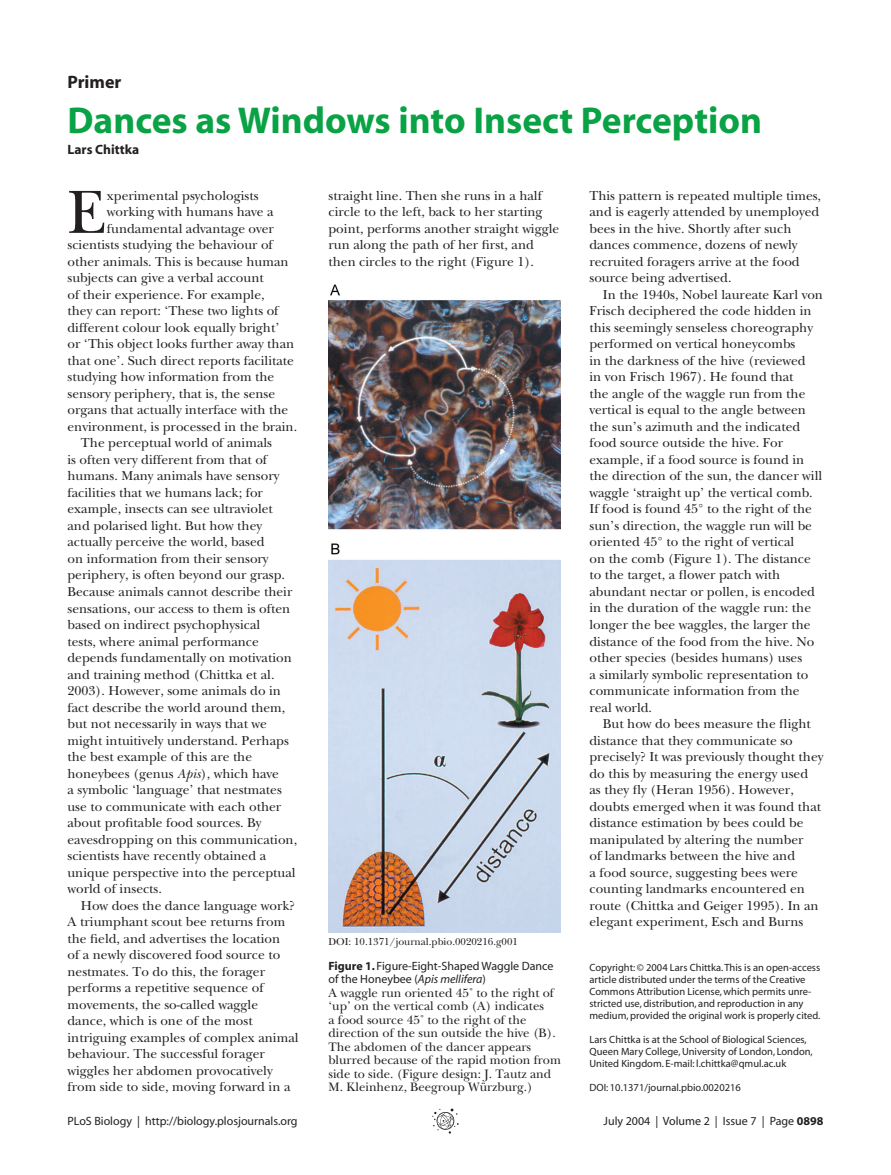
<style>
.page{position:relative;width:891px;height:1175px;background:#fff}
.page>*{position:absolute;margin:0;border:0;box-sizing:border-box;transform-origin:0 0}
.t1{font:500 63.45px "PLB Iserif";color:#231f20}
.t2{font:700 37.5px "Myriad";color:#09a245}
.t3{font:700 18px "Myriad";color:#231f20}
.t4{font:500 13.5px/16.5px "PLB Iserif";color:#231f20}
.t5{font:700 13.5px "Myriad";color:#231f20}
.t6{font:500 12.75px/13.5px "PLB Iserif";color:#231f20}
.t7{font:12px/12.8px "Myriad";color:#231f20}
.t8{font:10.5px/12px "Myriad";color:#231f20}
.t9{font:500 10.5px "PLB Iserif";color:#231f20}
.s1{font-style:italic}
.s2{font-weight:700}
</style>
<div class="page">
<svg style="left:432px;top:1108px;width:27px;height:25px"></svg>
<img style="left:328px;top:284px;width:233px;height:649px">
<h3 class="t3" style="left:68px;top:75px;width:55px">Primer</h3>
<h2 class="t2" style="left:68px;top:106px;width:696px">Dances as Windows into Insect Perception</h2>
<p class="t5" style="left:68px;top:144px;width:73px">Lars Chittka</p>
<h1 class="t1" style="left:68px;top:186px;width:41px">E</h1>
<p class="t4" style="left:107px;top:188px;width:153px">xperimental psychologists</p>
<p class="t4" style="left:107px;top:205px;width:168px">working with humans have a</p>
<p class="t4" style="left:107px;top:221px;width:169px">fundamental advantage over</p>
<p class="t4" style="left:67px;top:238px;width:207px">scientists studying the behaviour of</p>
<p class="t4" style="left:67px;top:254px;width:223px">other animals. This is because human</p>
<p class="t4" style="left:67px;top:271px;width:198px">subjects can give a verbal account</p>
<p class="t4" style="left:67px;top:287px;width:199px">of their experience. For example,</p>
<p class="t4" style="left:67px;top:304px;width:213px">they can report: ‘These two lights of</p>
<p class="t4" style="left:67px;top:320px;width:213px">different colour look equally bright’</p>
<p class="t4" style="left:67px;top:337px;width:228px">or ‘This object looks further away than</p>
<p class="t4" style="left:67px;top:353px;width:228px">that one’. Such direct reports facilitate</p>
<p class="t4" style="left:67px;top:370px;width:208px">studying how information from the</p>
<p class="t4" style="left:67px;top:386px;width:209px">sensory periphery, that is, the sense</p>
<p class="t4" style="left:67px;top:403px;width:222px">organs that actually interface with the</p>
<p class="t4" style="left:67px;top:419px;width:231px">environment, is processed in the brain.</p>
<p class="t4" style="left:81px;top:436px;width:193px">The perceptual world of animals</p>
<p class="t4" style="left:67px;top:452px;width:201px">is often very different from that of</p>
<p class="t4" style="left:67px;top:469px;width:213px">humans. Many animals have sensory</p>
<p class="t4" style="left:67px;top:485px;width:197px">facilities that we humans lack; for</p>
<p class="t4" style="left:67px;top:502px;width:207px">example, insects can see ultraviolet</p>
<p class="t4" style="left:67px;top:518px;width:196px">and polarised light. But how they</p>
<p class="t4" style="left:67px;top:535px;width:199px">actually perceive the world, based</p>
<p class="t4" style="left:67px;top:551px;width:203px">on information from their sensory</p>
<p class="t4" style="left:67px;top:568px;width:219px">periphery, is often beyond our grasp.</p>
<p class="t4" style="left:67px;top:584px;width:226px">Because animals cannot describe their</p>
<p class="t4" style="left:67px;top:601px;width:224px">sensations, our access to them is often</p>
<p class="t4" style="left:67px;top:617px;width:194px">based on indirect psychophysical</p>
<p class="t4" style="left:67px;top:634px;width:193px">tests, where animal performance</p>
<p class="t4" style="left:67px;top:650px;width:226px">depends fundamentally on motivation</p>
<p class="t4" style="left:67px;top:667px;width:209px">and training method (Chittka et al.</p>
<p class="t4" style="left:67px;top:683px;width:215px">2003). However, some animals do in</p>
<p class="t4" style="left:67px;top:700px;width:219px">fact describe the world around them,</p>
<p class="t4" style="left:67px;top:716px;width:201px">but not necessarily in ways that we</p>
<p class="t4" style="left:67px;top:733px;width:223px">might intuitively understand. Perhaps</p>
<p class="t4" style="left:67px;top:749px;width:186px">the best example of this are the</p>
<p class="t4" style="left:67px;top:766px;width:213px">honeybees (genus <span class="s1">Apis</span>), which have</p>
<p class="t4" style="left:67px;top:782px;width:216px">a symbolic ‘language’ that nestmates</p>
<p class="t4" style="left:67px;top:799px;width:215px">use to communicate with each other</p>
<p class="t4" style="left:67px;top:815px;width:196px">about profitable food sources. By</p>
<p class="t4" style="left:67px;top:832px;width:231px">eavesdropping on this communication,</p>
<p class="t4" style="left:67px;top:848px;width:200px">scientists have recently obtained a</p>
<p class="t4" style="left:67px;top:865px;width:230px">unique perspective into the perceptual</p>
<p class="t4" style="left:67px;top:881px;width:96px">world of insects.</p>
<p class="t4" style="left:81px;top:898px;width:215px">How does the dance language work?</p>
<p class="t4" style="left:67px;top:914px;width:219px">A triumphant scout bee returns from</p>
<p class="t4" style="left:67px;top:931px;width:214px">the field, and advertises the location</p>
<p class="t4" style="left:67px;top:947px;width:214px">of a newly discovered food source to</p>
<p class="t4" style="left:67px;top:964px;width:199px">nestmates. To do this, the forager</p>
<p class="t4" style="left:67px;top:980px;width:198px">performs a repetitive sequence of</p>
<p class="t4" style="left:67px;top:997px;width:192px">movements, the so-called waggle</p>
<p class="t4" style="left:67px;top:1013px;width:187px">dance, which is one of the most</p>
<p class="t4" style="left:67px;top:1030px;width:233px">intriguing examples of complex animal</p>
<p class="t4" style="left:67px;top:1046px;width:199px">behaviour. The successful forager</p>
<p class="t4" style="left:67px;top:1063px;width:207px">wiggles her abdomen provocatively</p>
<p class="t4" style="left:67px;top:1079px;width:225px">from side to side, moving forward in a</p>
<p class="t4" style="left:328px;top:188px;width:232px">straight line. Then she runs in a half circle to the left, back to her starting point, performs another straight wiggle run along the path of her first, and then circles to the right (Figure 1).</p>
<p class="t4" style="left:589px;top:188px;width:233px">This pattern is repeated multiple times, and is eagerly attended by unemployed bees in the hive. Shortly after such dances commence, dozens of newly recruited foragers arrive at the food source being advertised.</p>
<p class="t4" style="left:589px;top:287px;width:235px;text-indent:14px">In the 1940s, Nobel laureate Karl von Frisch deciphered the code hidden in this seemingly senseless choreography performed on vertical honeycombs<br>in the darkness of the hive (reviewed<br>in von Frisch 1967). He found that<br>the angle of the waggle run from the vertical is equal to the angle between the sun’s azimuth and the indicated food source outside the hive. For example, if a food source is found in the direction of the sun, the dancer will waggle ‘straight up’ the vertical comb.<br>If food is found 45° to the right of the sun’s direction, the waggle run will be oriented 45° to the right of vertical<br>on the comb (Figure 1). The distance to the target, a flower patch with abundant nectar or pollen, is encoded in the duration of the waggle run: the longer the bee waggles, the larger the distance of the food from the hive. No other species (besides humans) uses<br>a similarly symbolic representation to communicate information from the real world.</p>
<p class="t4" style="left:589px;top:716px;width:236px;text-indent:14px">But how do bees measure the flight distance that they communicate so precisely? It was previously thought they do this by measuring the energy used<br>as they fly (Heran 1956). However, doubts emerged when it was found that distance estimation by bees could be manipulated by altering the number<br>of landmarks between the hive and<br>a food source, suggesting bees were counting landmarks encountered en route (Chittka and Geiger 1995). In an elegant experiment, Esch and Burns</p>
<p class="t9" style="left:329px;top:937px;width:191px">DOI: 10.1371/journal.pbio.0020216.g001</p>
<p class="t7" style="left:328px;top:961px;width:227px"><span class="s2">Figure 1.</span> Figure-Eight-Shaped Waggle Dance of the Honeybee (<span class="s1">Apis mellifera</span>)</p>
<p class="t6" style="left:328px;top:986px;width:234px">A waggle run oriented 45˚ to the right of ‘up’ on the vertical comb (A) indicates<br>a food source 45˚ to the right of the direction of the sun outside the hive (B).<br>The abdomen of the dancer appears blurred because of the rapid motion from side to side. (Figure design: J. Tautz and M. Kleinhenz, Beegroup Würzburg.)</p>
<p class="t8" style="left:590px;top:962px;width:232px">Copyright: © 2004 Lars Chittka. This is an open-access article distributed under the terms of the Creative Commons Attribution License, which permits unre&shy;stricted use, distribution, and reproduction in any medium, provided the original work is properly cited.</p>
<p class="t8" style="left:590px;top:1034px;width:225px">Lars Chittka is at the School of Biological Sciences,<br>Queen Mary College, University of London, London,<br>United Kingdom. E-mail: l.chittka@qmul.ac.uk</p>
<p class="t8" style="left:590px;top:1082px;width:153px">DOI: 10.1371/journal.pbio.0020216</p>
<p class="t7" style="left:67px;top:1115px;width:232px">PLoS Biology | http://biology.plosjournals.org</p>
<p class="t7" style="left:604px;top:1115px;width:221px">July 2004 | Volume 2 | Issue 7 | Page <span class="s2">0898</span></p>
</div>
